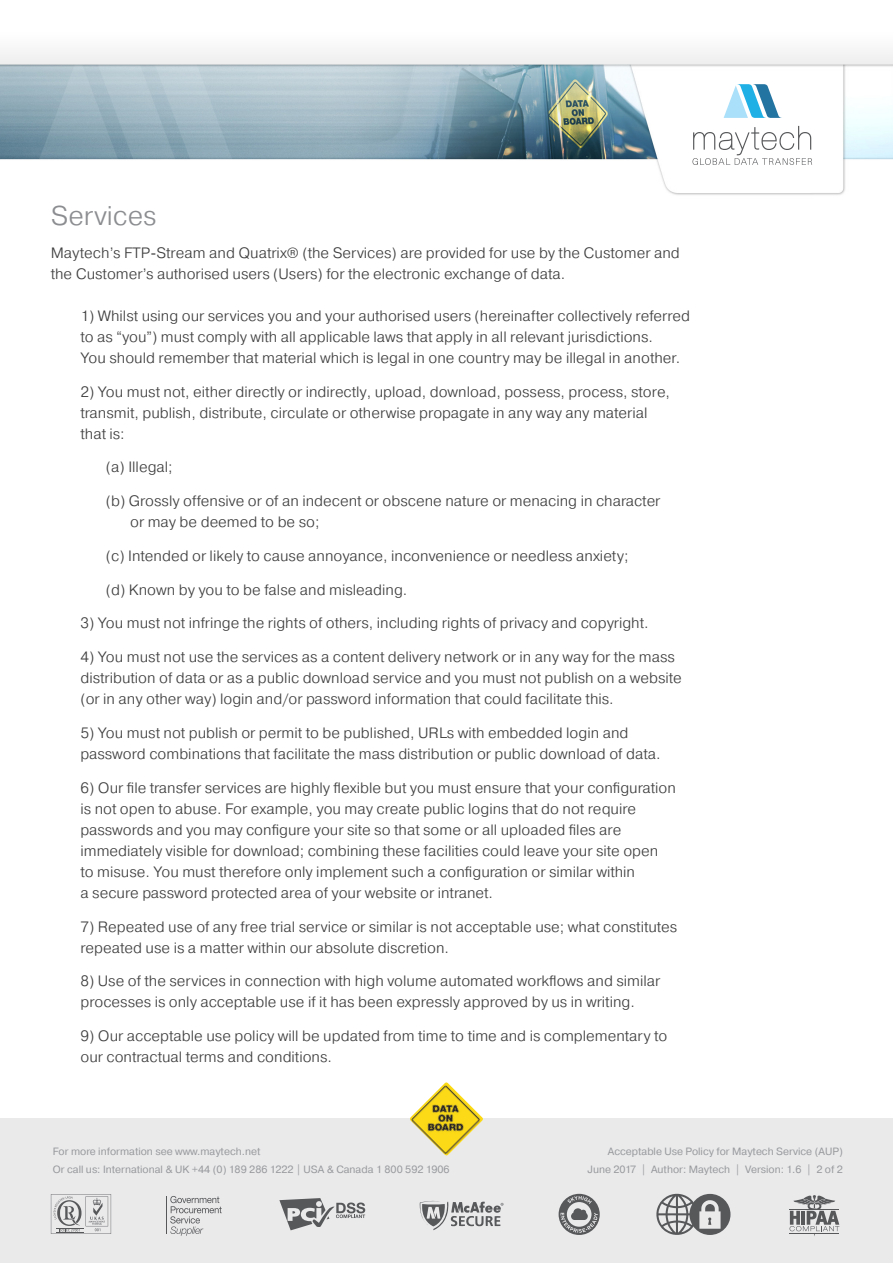
<style>
.page{position:relative;width:893px;height:1263px;background:#fff}
.page>*{position:absolute;margin:0;border:0;box-sizing:border-box;transform-origin:0 0}
.MAIN_SECTION_HEADER{font:300 27px "Pragmatica";color:#8b8d90}
.MAIN_SECTION_HEADER-2{font:300 15px/21px "Pragmatica";color:#3e3e3f}
.MAIN_SECTION_HEADER-3{font:10.5px "Pragmatica";color:#97999c}
</style>
<div class="page">
<img style="left:0;top:52px;width:893px;height:143px">
<div style="left:680px;top:82px;width:144px;height:91px;background:#fff"></div>
<svg style="left:724px;top:84px;width:58px;height:34px"></svg>
<svg style="left:692px;top:126px;width:120px;height:39px"></svg>
<div style="left:0;top:1119px;width:893px;height:144px;background:#eaeaeb"></div>
<img style="left:409px;top:1082px;width:75px;height:74px">
<svg style="left:656px;top:1194px;width:74px;height:41px"></svg>
<svg style="left:559px;top:1194px;width:41px;height:41px"></svg>
<hr style="left:166px;top:1196px;width:1px;height:37px;background:#57585a">
<svg style="left:170px;top:1196px;width:52px;height:40px"></svg>
<svg style="left:51px;top:1194px;width:60px;height:40px"></svg>
<svg style="left:279px;top:1198px;width:86px;height:32px"></svg>
<svg style="left:420px;top:1200px;width:84px;height:30px"></svg>
<svg style="left:789px;top:1195px;width:50px;height:41px"></svg>
<p class="MAIN_SECTION_HEADER" style="left:51px;top:199px;width:107px">Services</p>
<p class="MAIN_SECTION_HEADER-2" style="left:51px;top:242px;width:631px">Maytech’s FTP-Stream and Quatrix® (the Services) are provided for use by the Customer and the Customer’s authorised users (Users) for the electronic exchange of data.</p>
<p class="MAIN_SECTION_HEADER-2" style="left:80px;top:305px;width:611px">1) Whilst using our services you and your authorised users (hereinafter collectively referred to as “you”) must comply with all applicable laws that apply in all relevant jurisdictions.<br>You should remember that material which is legal in one country may be illegal in another.</p>
<p class="MAIN_SECTION_HEADER-2" style="left:80px;top:381px;width:591px">2) You must not, either directly or indirectly, upload, download, possess, process, store, transmit, publish, distribute, circulate or otherwise propagate in any way any material that is:</p>
<p class="MAIN_SECTION_HEADER-2" style="left:106px;top:456px;width:68px">(a) Illegal;</p>
<p class="MAIN_SECTION_HEADER-2" style="left:130px;top:490px;width:532px;text-indent:-24px">(b) Grossly offensive or of an indecent or obscene nature or menacing in character or may be deemed to be so;</p>
<p class="MAIN_SECTION_HEADER-2" style="left:106px;top:545px;width:524px">(c) Intended or likely to cause annoyance, inconvenience or needless anxiety;</p>
<p class="MAIN_SECTION_HEADER-2" style="left:106px;top:579px;width:303px">(d) Known by you to be false and misleading.</p>
<p class="MAIN_SECTION_HEADER-2" style="left:80px;top:612px;width:570px">3) You must not infringe the rights of others, including rights of privacy and copyright.</p>
<p class="MAIN_SECTION_HEADER-2" style="left:80px;top:646px;width:603px">4) You must not use the services as a content delivery network or in any way for the mass distribution of data or as a public download service and you must not publish on a website (or in any other way) login and/or password information that could facilitate this.</p>
<p class="MAIN_SECTION_HEADER-2" style="left:80px;top:722px;width:582px">5) You must not publish or permit to be published, URLs with embedded login and password combinations that facilitate the mass distribution or public download of data.</p>
<p class="MAIN_SECTION_HEADER-2" style="left:80px;top:777px;width:597px">6) Our file transfer services are highly flexible but you must ensure that your configuration is not open to abuse. For example, you may create public logins that do not require passwords and you may configure your site so that some or all uploaded files are immediately visible for download; combining these facilities could leave your site open<br>to misuse. You must therefore only implement such a configuration or similar within<br>a secure password protected area of your website or intranet.</p>
<p class="MAIN_SECTION_HEADER-2" style="left:80px;top:915px;width:598px">7) Repeated use of any free trial service or similar is not acceptable use; what constitutes repeated use is a matter within our absolute discretion.</p>
<p class="MAIN_SECTION_HEADER-2" style="left:80px;top:970px;width:581px">8) Use of the services in connection with high volume automated workflows and similar processes is only acceptable use if it has been expressly approved by us in writing.</p>
<p class="MAIN_SECTION_HEADER-2" style="left:80px;top:1025px;width:588px">9) Our acceptable use policy will be updated from time to time and is complementary to our contractual terms and conditions.</p>
<p class="MAIN_SECTION_HEADER-3" style="left:53px;top:1145px;width:209px">For more information see www.maytech.net</p>
<p class="MAIN_SECTION_HEADER-3" style="left:53px;top:1163px;width:398px">Or call us: International &amp; UK +44 (0) 189 286 1222 | USA &amp; Canada 1 800 592 1906</p>
<p class="MAIN_SECTION_HEADER-3" style="left:608px;top:1145px;width:237px">Acceptable Use Policy for Maytech Service (AUP)</p>
<p class="MAIN_SECTION_HEADER-3" style="left:588px;top:1163px;width:257px">June 2017 | Author: Maytech | Version: 1.6 | 2 of 2</p>
</div>
